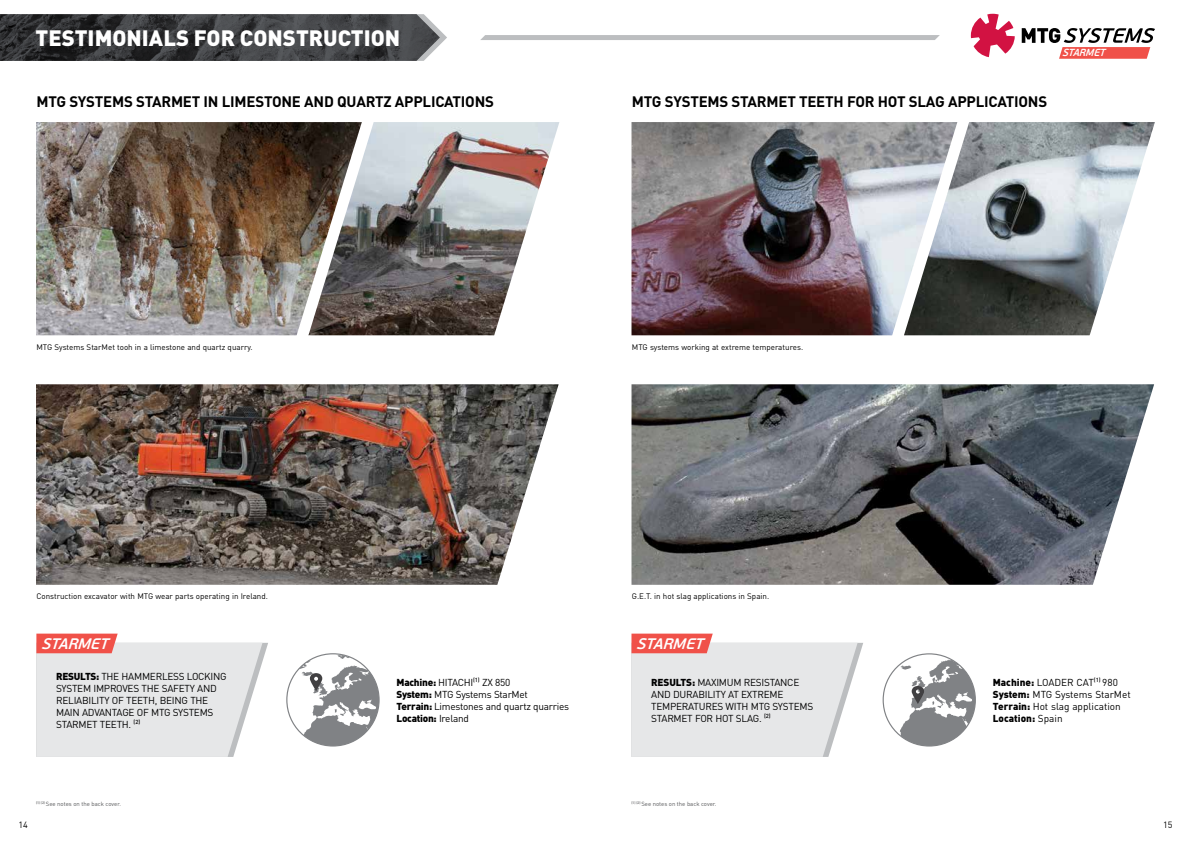
<style>
.page{position:relative;width:1191px;height:842px;background:#fff}
.page>*{position:absolute;margin:0;border:0;box-sizing:border-box;transform-origin:0 0}
.t1{font:900 22px "DIN Pro";color:#fff}
.t2{font:italic 600 15.2px "PF Beau Sans Pro";color:#fff}
.t3{font:700 15px "DIN Pro";letter-spacing:-.015em;color:#000}
.t4{font:italic 600 10.2px "PF Beau Sans Pro";color:#fff;scale:.96 1}
.t5{font:10px/12px "DIN Pro";letter-spacing:-.025em;color:#000}
.t6{font:10px/12px "DIN Pro";color:#000}
.t7{font:9px "DIN Pro";color:#000}
.t8{font:8px "DIN Pro";color:#000}
.t9{font:6px "DIN Pro";color:#58595b}
.s1{font-weight:900}
</style>
<div class="page">
<img style="left:0;top:14px;width:440px;height:47px">
<div style="left:480px;top:35px;width:459px;height:5px;background:#bcbec0"></div>
<img style="left:957px;top:122px;width:197px;height:213px">
<img style="left:36px;top:122px;width:272px;height:213px">
<img style="left:308px;top:122px;width:251px;height:213px">
<img style="left:631px;top:122px;width:326px;height:213px">
<img style="left:36px;top:384px;width:522px;height:201px">
<img style="left:631px;top:384px;width:523px;height:201px">
<svg style="left:297px;top:654px;width:82px;height:92px"></svg>
<svg style="left:36px;top:634px;width:232px;height:123px;background:#e8e0e1"></svg>
<svg style="left:896px;top:654px;width:79px;height:92px"></svg>
<svg style="left:631px;top:634px;width:232px;height:123px;background:#e8e0e1"></svg>
<svg style="left:971px;top:14px;width:43px;height:43px"></svg>
<svg style="left:1021px;top:28px;width:134px;height:31px"></svg>
<h1 class="t1" style="left:35px;top:19px;width:366px">TESTIMONIALS FOR CONSTRUCTION</h1>
<p class="t4" style="left:1062px;top:47px;width:50px">STARMET</p>
<h3 class="t3" style="left:36px;top:89px;width:459px">MTG SYSTEMS STARMET IN LIMESTONE AND QUARTZ APPLICATIONS</h3>
<h3 class="t3" style="left:632px;top:89px;width:417px">MTG SYSTEMS STARMET TEETH FOR HOT SLAG APPLICATIONS</h3>
<p class="t8" style="left:36px;top:341px;width:218px">MTG Systems StarMet tooh in a limestone and quartz quarry.</p>
<p class="t8" style="left:632px;top:341px;width:173px">MTG systems working at extreme temperatures.</p>
<p class="t8" style="left:36px;top:590px;width:233px">Construction excavator with MTG wear parts operating in Ireland.</p>
<p class="t8" style="left:632px;top:590px;width:139px">G.E.T. in hot slag applications in Spain.</p>
<h2 class="t2" style="left:41px;top:634px;width:74px">STARMET</h2>
<p class="t5" style="left:56px;top:669px;width:172px"><span class="s1">RESULTS:</span> THE HAMMERLESS LOCKING<br>SYSTEM IMPROVES THE SAFETY AND<br>RELIABILITY OF TEETH, BEING THE<br>MAIN ADVANTAGE OF MTG SYSTEMS<br>STARMET TEETH. <sup>(2)</sup></p>
<p class="t5" style="left:396px;top:675px;width:174px"><span class="s1">Machine:</span> HITACHI<sup>(1)</sup> ZX 850<br><span class="s1">System:</span> MTG Systems StarMet<br><span class="s1">Terrain:</span> Limestones and quartz quarries<br><span class="s1">Location:</span> Ireland</p>
<h2 class="t2" style="left:636px;top:634px;width:74px">STARMET</h2>
<p class="t5" style="left:651px;top:675px;width:163px"><span class="s1">RESULTS:</span> MAXIMUM RESISTANCE<br>AND DURABILITY AT EXTREME<br>TEMPERATURES WITH MTG SYSTEMS<br>STARMET FOR HOT SLAG. <sup>(2)</sup></p>
<p class="t6" style="left:992px;top:675px;width:139px"><span class="s1">Machine:</span> LOADER CAT<sup>(1)</sup> 980<br><span class="s1">System:</span> MTG Systems StarMet<br><span class="s1">Terrain:</span> Hot slag application<br><span class="s1">Location:</span> Spain</p>
<p class="t9" style="left:36px;top:799px;width:86px"><sup>(1)</sup> <sup>(2)</sup> See notes on the back cover.</p>
<p class="t9" style="left:631px;top:799px;width:86px"><sup>(1)</sup> <sup>(2)</sup> See notes on the back cover.</p>
<p class="t7" style="left:18px;top:817px;width:11px">14</p>
<p class="t7" style="left:1163px;top:817px;width:11px">15</p>
</div>
